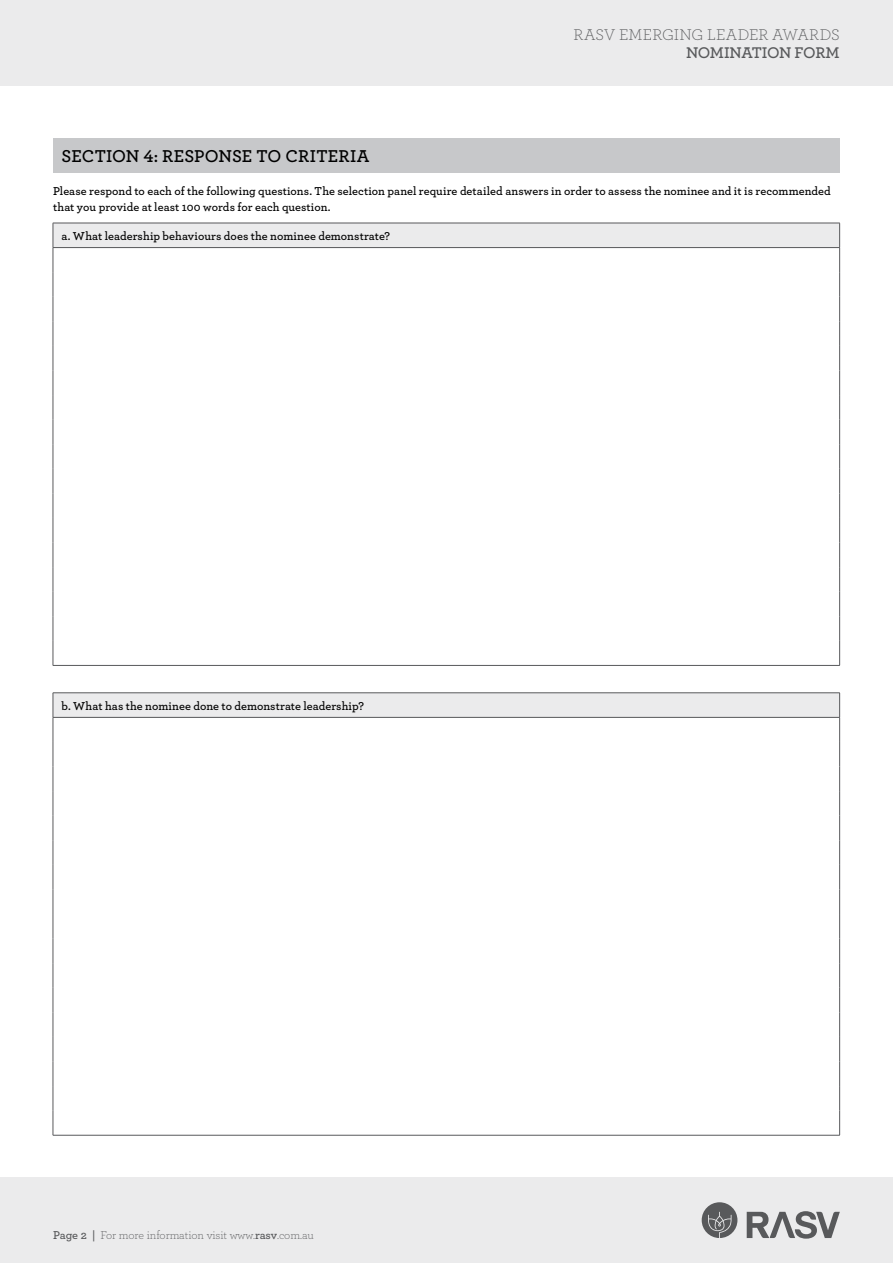
<style>
.page{position:relative;width:893px;height:1263px;background:#fff}
.page>*{position:absolute;margin:0;border:0;box-sizing:border-box;transform-origin:0 0}
.t1{font:600 18px "Archer";letter-spacing:.005em;color:#000}
.t2{font:300 16.2px "Archer";letter-spacing:.005em;color:#58595b}
.t3{font:600 16.2px "Archer";letter-spacing:-.025em;color:#58595b}
.t4{font:600 12px/16.5px "Archer";letter-spacing:.005em;color:#000}
.t5{font:300 12px "Archer";letter-spacing:-.005em;color:#58595b}
.s1{font-weight:600}
</style>
<div class="page">
<div style="left:0;top:1178px;width:893px;height:85px;background:#ebebec"></div>
<svg style="left:747px;top:1211px;width:93px;height:28px"></svg>
<svg style="left:702px;top:1202px;width:35px;height:36px"></svg>
<div style="left:0;top:0;width:893px;height:85px;background:#ebebec"></div>
<div style="left:53px;top:138px;width:787px;height:34px;background:#c7c8ca"></div>
<div style="left:53px;top:223px;width:787px;height:25px;background:#ebebec"></div>
<hr style="left:53px;top:223px;width:787px;height:1px;background:#58595b">
<hr style="left:53px;top:247px;width:787px;height:1px;background:#58595b">
<svg style="left:53px;top:223px;width:1px;height:442px"></svg>
<svg style="left:839px;top:223px;width:1px;height:442px"></svg>
<hr style="left:53px;top:665px;width:787px;height:1px;background:#58595b">
<div style="left:53px;top:693px;width:787px;height:24px;background:#ebebec"></div>
<hr style="left:53px;top:692px;width:787px;height:1px;background:#58595b">
<hr style="left:53px;top:717px;width:787px;height:1px;background:#58595b">
<svg style="left:53px;top:693px;width:1px;height:442px"></svg>
<svg style="left:839px;top:693px;width:1px;height:442px"></svg>
<hr style="left:53px;top:1135px;width:787px;height:1px;background:#58595b">
<h2 class="t2" style="left:573px;top:24px;width:268px">RASV EMERGING LEADER AWARDS</h2>
<h2 class="t3" style="left:686px;top:40px;width:155px">NOMINATION FORM</h2>
<h1 class="t1" style="left:62px;top:143px;width:309px">SECTION 4: RESPONSE TO CRITERIA</h1>
<p class="t4" style="left:53px;top:182px;width:779px">Please respond to each of the following questions. The selection panel require detailed answers in order to assess the nominee and it is recommended that you provide at least 100 words for each question.</p>
<p class="t4" style="left:61px;top:227px;width:330px">a. What leadership behaviours does the nominee demonstrate?</p>
<p class="t4" style="left:61px;top:697px;width:304px">b. What has the nominee done to demonstrate leadership?</p>
<p class="t5" style="left:53px;top:1227px;width:262px"><span class="s1">Page 2 |</span> For more information visit www.<span class="s1">rasv</span>.com.au</p>
</div>
